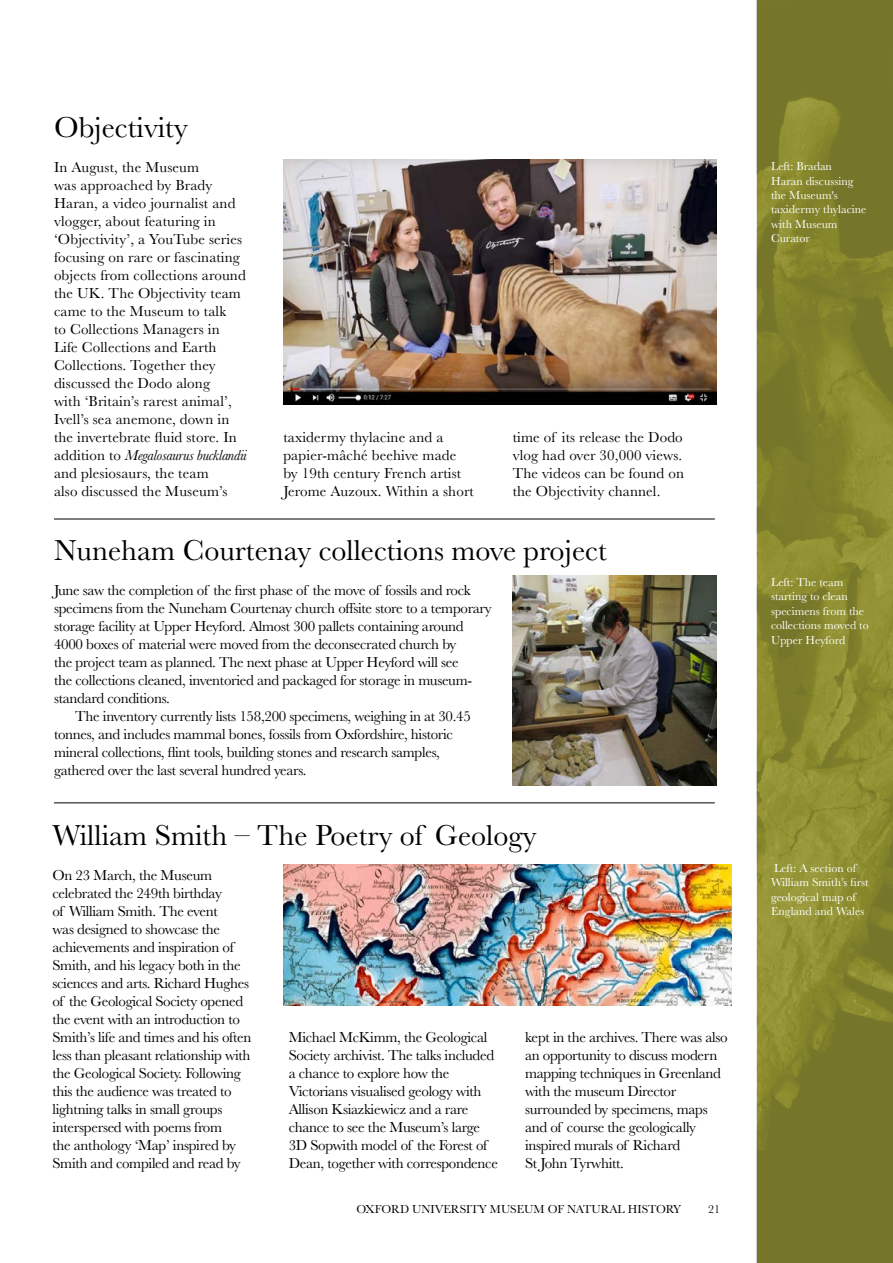
<style>
.page{position:relative;width:893px;height:1263px;background:#fff}
.page>*{position:absolute;margin:0;border:0;box-sizing:border-box;transform-origin:0 0}
.t1{font:30px "Baskerville";color:#000}
.t2{font:15px/18px "Baskerville";letter-spacing:-.02em;color:#000}
.t3{font:15px/18px "Baskerville";letter-spacing:.01em;color:#000}
.t4{font:12px/14.4px "Baskerville";color:#fff}
.t5{font:12px "Baskerville";color:#000}
.s1{font-style:italic}
</style>
<div class="page">
<img style="left:757px;top:0;width:136px;height:1263px">
<hr style="left:54px;top:519px;width:661px;height:1px;background:#000">
<hr style="left:54px;top:802px;width:661px;height:1px;background:#000">
<img style="left:283px;top:159px;width:433px;height:246px">
<img style="left:512px;top:575px;width:204px;height:211px">
<img style="left:283px;top:865px;width:449px;height:140px">
<h1 class="t1" style="left:54px;top:108px;width:135px">Objectivity</h1>
<p class="t3" style="left:54px;top:158px;width:194px">In August, the Museum<br>was approached by Brady<br>Haran, a video journalist and vlogger, about featuring in ‘Objectivity’, a YouTube series focusing on rare or fascinating objects from collections around the UK. The Objectivity team came to the Museum to talk<br>to Collections Managers in<br>Life Collections and Earth<br>Collections. Together they discussed the Dodo along<br>with ‘Britain’s rarest animal’,<br>Ivell’s sea anemone, down in the invertebrate fluid store. In addition to <span class="s1">Megalosaurus bucklandii </span>and plesiosaurs, the team<br>also discussed the Museum’s</p>
<p class="t3" style="left:283px;top:428px;width:192px">taxidermy thylacine and a papier-mâché beehive made by 19th century French artist<br>Jerome Auzoux. Within a short</p>
<p class="t3" style="left:513px;top:428px;width:173px">time of its release the Dodo vlog had over 30,000 views.<br>The videos can be found on the Objectivity channel.</p>
<h1 class="t1" style="left:54px;top:532px;width:554px">Nuneham Courtenay collections move project</h1>
<p class="t2" style="left:54px;top:582px;width:439px">June saw the completion of the first phase of the move of fossils and rock specimens from the Nuneham Courtenay church offsite store to a temporary storage facility at Upper Heyford. Almost 300 pallets containing around 4000 boxes of material were moved from the deconsecrated church by<br>the project team as planned. The next phase at Upper Heyford will see<br>the collections cleaned, inventoried and packaged for storage in museum&shy;standard conditions.</p>
<p class="t2" style="left:54px;top:708px;width:418px;text-indent:21px">The inventory currently lists 158,200 specimens, weighing in at 30.45 tonnes, and includes mammal bones, fossils from Oxfordshire, historic mineral collections, flint tools, building stones and research samples, gathered over the last several hundred years.</p>
<h1 class="t1" style="left:52px;top:816px;width:486px">William Smith – The Poetry of Geology</h1>
<p class="t2" style="left:52px;top:866px;width:200px">On 23 March, the Museum celebrated the 249th birthday<br>of William Smith. The event<br>was designed to showcase the achievements and inspiration of<br>Smith, and his legacy both in the sciences and arts. Richard Hughes of the Geological Society opened the event with an introduction to<br>Smith’s life and times and his often less than pleasant relationship with the Geological Society. Following this the audience was treated to lightning talks in small groups interspersed with poems from<br>the anthology ‘Map’ inspired by<br>Smith and compiled and read by</p>
<p class="t2" style="left:289px;top:1028px;width:211px">Michael McKimm, the Geological Society archivist. The talks included a chance to explore how the Victorians visualised geology with Allison Ksiazkiewicz and a rare chance to see the Museum’s large 3D Sopwith model of the Forest of Dean, together with correspondence</p>
<p class="t2" style="left:525px;top:1028px;width:204px">kept in the archives. There was also an opportunity to discuss modern mapping techniques in Greenland with the museum Director surrounded by specimens, maps and of course the geologically inspired murals of Richard<br>St John Tyrwhitt.</p>
<p class="t5" style="left:356px;top:1202px;width:326px">OXFORD UNIVERSITY MUSEUM OF NATURAL HISTORY</p>
<p class="t5" style="left:708px;top:1202px;width:13px">21</p>
<p class="t4" style="left:771px;top:159px;width:97px">Left: Bradan<br>Haran discussing the Museum's taxidermy thylacine with Museum<br>Curator</p>
<p class="t4" style="left:771px;top:575px;width:99px">Left: The team starting to clean specimens from the collections moved to<br>Upper Heyford</p>
<p class="t4" style="left:771px;top:861px;width:99px">Left: A section of<br>William Smith’s first geological map of<br>England and Wales</p>
</div>
